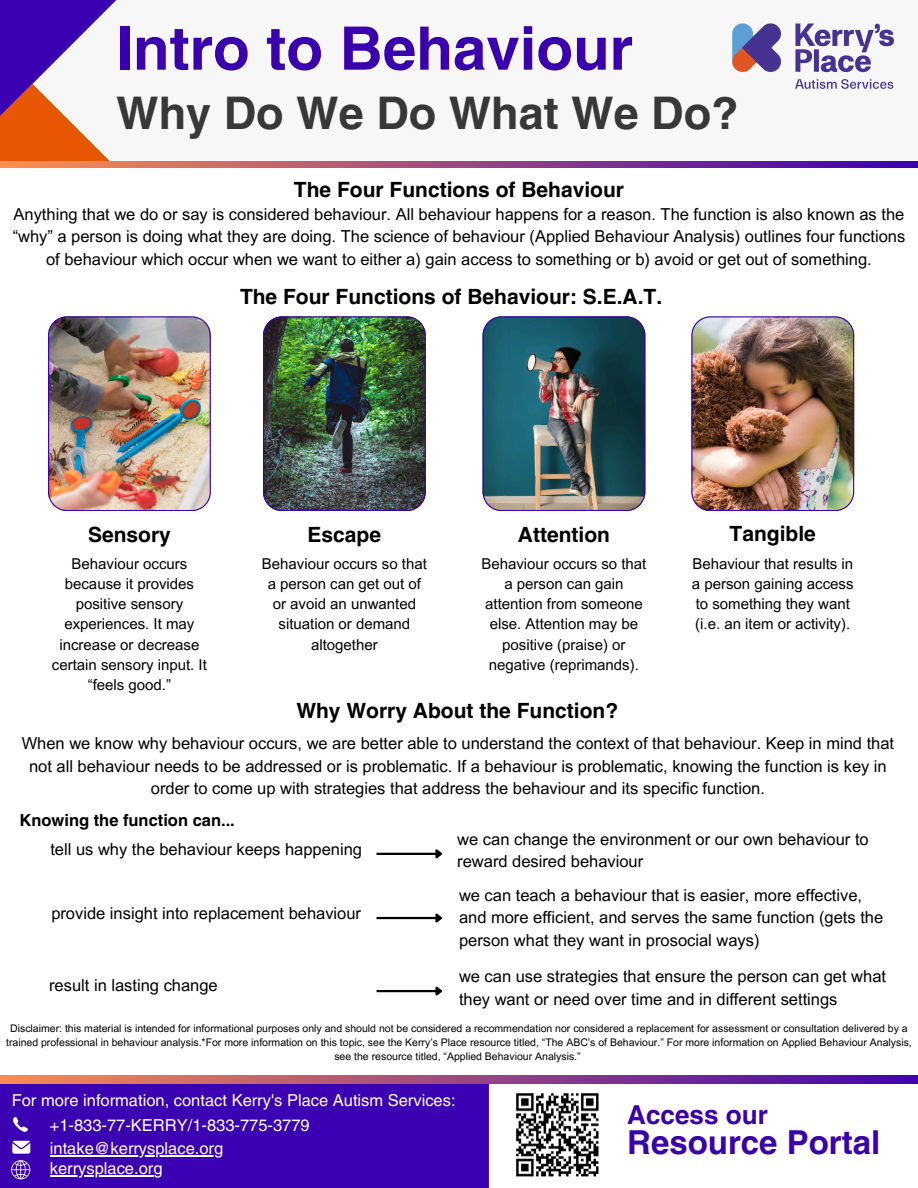
<style>
.page{position:relative;width:918px;height:1188px;background:#fff}
.page>*{position:absolute;margin:0;border:0;box-sizing:border-box;transform-origin:0 0}
.t1{font:700 60px "Helvetica LT Pro";color:#3a00ad}
.t2{font:700 45px "Helvetica LT Pro";color:#393838}
.t3{font:700 33px "Helvetica LT Pro";color:#3a00ad}
.t4{font:700 26.1px "Helvetica LT Pro";color:#3a00ad}
.t5{font:700 21px "Helvetica LT Pro";color:#000}
.t6{font:16.5px/22.5px "Arial MT Pro";color:#000}
.t7{font:16.5px "Helvetica LT Pro";color:#fff}
.t8{font:700 16.5px "Helvetica LT Pro";color:#000}
.t9{font:15px/20.2px "Arial MT Pro";color:#000;text-align:center}
.t10{font:10.5px/14px "Arial MT Pro";color:#000;text-align:center}
</style>
<div class="page">
<div style="left:0;top:1077px;width:487px;height:111px;background:#3a00b2"></div>
<div style="left:0;top:0;width:918px;height:165px;background:#f7f7f7"></div>
<svg style="left:0;top:0;width:116px;height:162px"></svg>
<svg style="left:0;top:162px;width:918px;height:6px"></svg>
<svg style="left:487px;top:1083px;width:431px;height:105px"></svg>
<img style="left:504px;top:1083px;width:107px;height:105px">
<svg style="left:0;top:1076px;width:918px;height:7px"></svg>
<svg style="left:13px;top:1117px;width:15px;height:15px"></svg>
<svg style="left:12px;top:1141px;width:18px;height:12px"></svg>
<svg style="left:11px;top:1160px;width:19px;height:19px"></svg>
<img style="left:732px;top:23px;width:162px;height:66px">
<hr style="left:377px;top:990px;width:59px;height:2px;background:#000">
<svg style="left:433px;top:986px;width:9px;height:10px"></svg>
<hr style="left:377px;top:917px;width:59px;height:2px;background:#000">
<svg style="left:433px;top:913px;width:9px;height:10px"></svg>
<hr style="left:377px;top:853px;width:59px;height:2px;background:#000">
<svg style="left:433px;top:849px;width:10px;height:10px"></svg>
<img style="left:48px;top:316px;width:163px;height:195px">
<hr style="left:50px;top:1175px;width:103px;height:2px;background:#fff">
<hr style="left:50px;top:1155px;width:173px;height:1px;background:#fff">
<img style="left:263px;top:316px;width:163px;height:195px">
<img style="left:483px;top:316px;width:162px;height:195px">
<img style="left:691px;top:316px;width:163px;height:195px">
<h4 class="t1" style="left:116px;top:27px;width:518px">Intro to Behaviour</h4>
<p class="t2" style="left:116px;top:97px;width:624px">Why Do We Do What We Do?</p>
<p class="t5" style="left:294px;top:182px;width:332px">The Four Functions of Behaviour</p>
<p class="t6" style="left:13px;top:205px;width:894px;text-align:center">Anything that we do or say is considered behaviour. All behaviour happens for a reason. The function is also known as the “why” a person is doing what they are doing. The science of behaviour (Applied Behaviour Analysis) outlines four functions of behaviour which occur when we want to either a) gain access to something or b) avoid or get out of something.</p>
<p class="t5" style="left:240px;top:289px;width:424px">The Four Functions of Behaviour: S.E.A.T.</p>
<h4 class="t5" style="left:88px;top:527px;width:84px">Sensory</h4>
<p class="t5" style="left:308px;top:527px;width:75px">Escape</p>
<h4 class="t5" style="left:518px;top:527px;width:94px">Attention</h4>
<h4 class="t5" style="left:730px;top:525px;width:88px">Tangible</h4>
<p class="t9" style="left:52px;top:555px;width:157px">Behaviour occurs because it provides positive sensory experiences. It may increase or decrease certain sensory input. It “feels good.”</p>
<p class="t9" style="left:262px;top:555px;width:167px">Behaviour occurs so that a person can get out of or avoid an unwanted situation or demand altogether</p>
<h6 class="t9" style="left:481px;top:555px;width:167px">Behaviour occurs so that a person can gain attention from someone else. Attention may be positive (praise) or negative (reprimands).</h6>
<p class="t9" style="left:692px;top:555px;width:163px;text-align:left">Behaviour that results in a person gaining access to something they want (i.e. an item or activity).</p>
<h4 class="t5" style="left:296px;top:703px;width:323px">Why Worry About the Function?</h4>
<p class="t6" style="left:22px;top:734px;width:874px;text-align:center">When we know why behaviour occurs, we are better able to understand the context of that behaviour. Keep in mind that not all behaviour needs to be addressed or is problematic. If a behaviour is problematic, knowing the function is key in order to come up with strategies that address the behaviour and its specific function.</p>
<p class="t8" style="left:20px;top:814px;width:217px">Knowing the function can...</p>
<p class="t6" style="left:50px;top:840px;width:313px">tell us why the behaviour keeps happening</p>
<p class="t6" style="left:51px;top:904px;width:311px">provide insight into replacement behaviour</p>
<p class="t6" style="left:49px;top:976px;width:170px">result in lasting change</p>
<p class="t6" style="left:457px;top:830px;width:413px">we can change the environment or our own behaviour to reward desired behaviour</p>
<p class="t6" style="left:459px;top:886px;width:426px">we can teach a behaviour that is easier, more effective, and more efficient, and serves the same function (gets the person what they want in prosocial ways)</p>
<p class="t6" style="left:459px;top:967px;width:429px">we can use strategies that ensure the person can get what they want or need over time and in different settings</p>
<h4 class="t10" style="left:6px;top:1023px;width:907px">Disclaimer: this material is intended for informational purposes only and should not be considered a recommendation nor considered a replacement for assessment or consultation delivered by a trained professional in behaviour analysis.*For more information on this topic, see the Kerry’s Place resource titled, “The ABC’s of Behaviour.” For more information on Applied Behaviour Analysis, see the resource titled, “Applied Behaviour Analysis.”</h4>
<h2 class="t7" style="left:12px;top:1094px;width:445px">For more information, contact Kerry's Place Autism Services:</h2>
<p class="t7" style="left:50px;top:1120px;width:261px">+1-833-77-KERRY/1-833-775-3779</p>
<h4 class="t7" style="left:50px;top:1162px;width:114px">kerrysplace.org</h4>
<p class="t7" style="left:50px;top:1142px;width:175px">intake@kerrysplace.org</p>
<p class="t4" style="left:627px;top:1105px;width:142px">Access our</p>
<p class="t3" style="left:627px;top:1131px;width:255px">Resource Portal</p>
</div>
